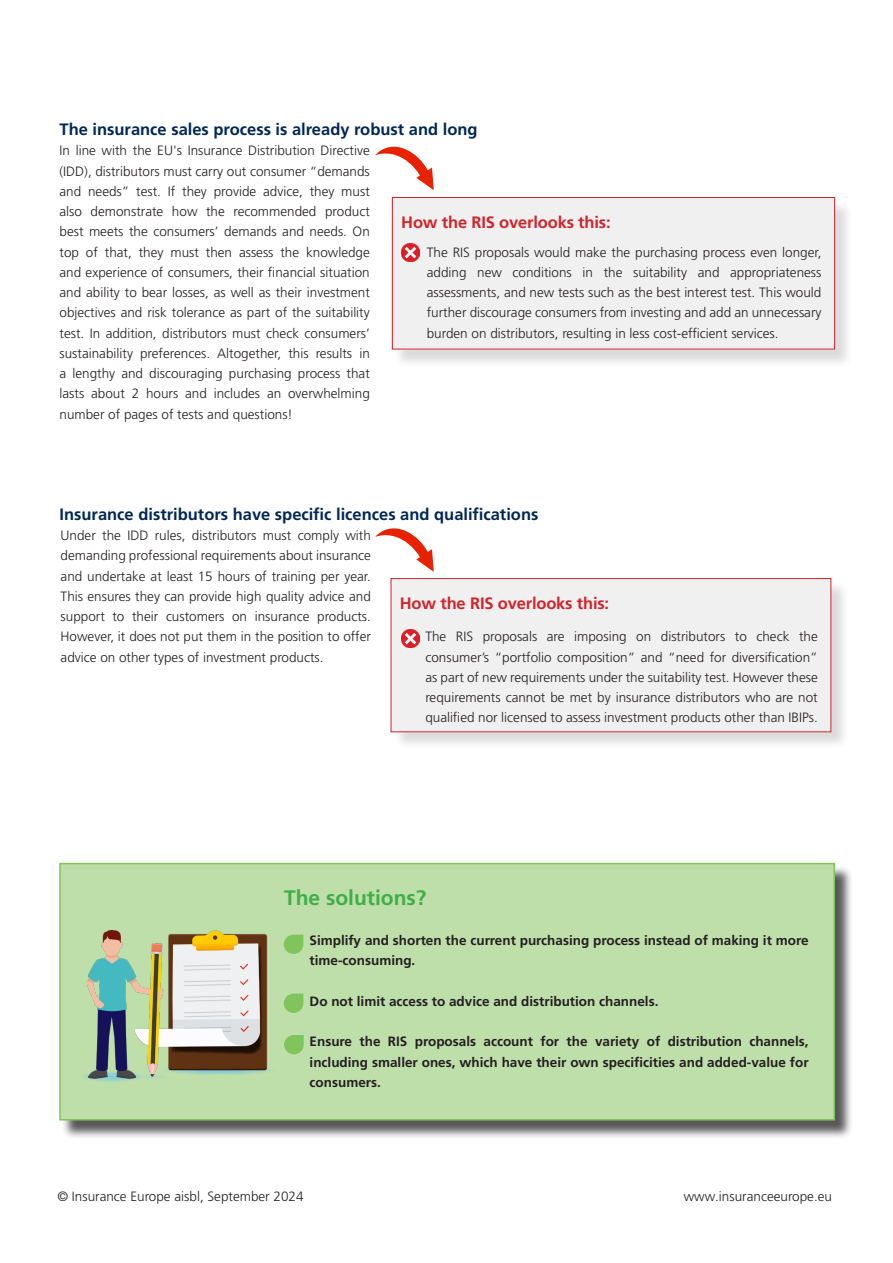
<style>
.page{position:relative;width:893px;height:1263px;background:#fff}
.page>*{position:absolute;margin:0;border:0;box-sizing:border-box;transform-origin:0 0}
.Heading1{font:700 21px "Frutiger LT Pro";color:#40ae49}
.Body_text{font:700 16.5px "Frutiger LT Pro";color:#002756}
.Heading2_no_grid{font:700 16.5px "Frutiger LT Pro";letter-spacing:-.01em;color:#d2232a}
.Body_text-2{font:300 13.5px/20.2px "Frutiger LT Pro";color:#231f20;text-align:justify}
.Body_text-3{font:700 13.5px/20.2px "Frutiger LT Pro";color:#231f20}
.Body_text-no_grid{font:300 13.5px "Frutiger LT Pro";color:#231f20}
</style>
<div class="page">
<div style="left:61px;top:865px;width:793px;height:274px;background:#231f20;opacity:.75"></div>
<div style="left:59px;top:863px;width:776px;height:257px;background:#bedeaa;border:2px solid #80c55b"></div>
<img style="left:84px;top:931px;width:187px;height:151px">
<div style="left:393px;top:580px;width:456px;height:170px;background:#231f20;opacity:.75"></div>
<div style="left:391px;top:578px;width:439px;height:153px;background:#f1f0f1"></div>
<div style="left:394px;top:200px;width:459px;height:169px;background:#231f20;opacity:.75"></div>
<div style="left:391px;top:198px;width:443px;height:152px;background:#f1f0f1"></div>
<div style="left:392px;top:197px;width:443px;height:152px;border:1px solid #d2232a"></div>
<svg style="left:375px;top:146px;width:59px;height:44px"></svg>
<div style="left:391px;top:578px;width:440px;height:154px;border:1px solid #d2232a"></div>
<img style="left:402px;top:630px;width:17px;height:17px">
<svg style="left:375px;top:528px;width:59px;height:44px"></svg>
<img style="left:402px;top:244px;width:17px;height:17px">
<svg style="left:283px;top:934px;width:21px;height:20px"></svg>
<svg style="left:284px;top:1035px;width:20px;height:20px"></svg>
<svg style="left:283px;top:993px;width:21px;height:20px"></svg>
<p class="Body_text" style="left:60px;top:120px;width:420px">The insurance sales process is already robust and long</p>
<p class="Body_text-2" style="left:60px;top:141px;width:312px">In line with the EU's Insurance Distribution Directive (IDD), distributors must carry out consumer “demands and needs” test. If they provide advice, they must also demonstrate how the recommended product best meets the consumers’ demands and needs. On top of that, they must then assess the knowledge and experience of consumers, their financial situation and ability to bear losses, as well as their investment objectives and risk tolerance as part of the suitability test. In addition, distributors must check consumers’ sustainability preferences. Altogether, this results in a lengthy and discouraging purchasing process that lasts about 2 hours and includes an overwhelming number of pages of tests and questions!</p>
<p class="Heading2_no_grid" style="left:401px;top:212px;width:211px">How the RIS overlooks this:</p>
<p class="Body_text-2" style="left:427px;top:242px;width:396px">The RIS proposals would make the purchasing process even longer, adding new conditions in the suitability and appropriateness assessments, and new tests such as the best interest test. This would further discourage consumers from investing and add an unnecessary burden on distributors, resulting in less cost-efficient services.</p>
<p class="Body_text" style="left:60px;top:504px;width:480px">Insurance distributors have specific licences and qualifications</p>
<p class="Body_text-2" style="left:61px;top:525px;width:312px">Under the IDD rules, distributors must comply with demanding professional requirements about insurance and undertake at least 15 hours of training per year.<br>This ensures they can provide high quality advice and support to their customers on insurance products.<br>However, it does not put them in the position to offer advice on other types of investment products.</p>
<p class="Heading2_no_grid" style="left:400px;top:593px;width:211px">How the RIS overlooks this:</p>
<p class="Body_text-2" style="left:425px;top:627px;width:394px">The RIS proposals are imposing on distributors to check the consumer’s “portfolio composition” and “need for diversification” as part of new requirements under the suitability test. However these requirements cannot be met by insurance distributors who are not qualified nor licensed to assess investment products other than IBIPs.</p>
<p class="Heading1" style="left:284px;top:885px;width:144px">The solutions?</p>
<p class="Body_text-3" style="left:310px;top:930px;width:500px">Simplify and shorten the current purchasing process instead of making it more time-consuming.</p>
<p class="Body_text-3" style="left:310px;top:991px;width:350px">Do not limit access to advice and distribution channels.</p>
<p class="Body_text-3" style="left:310px;top:1032px;width:500px;text-align:justify">Ensure the RIS proposals account for the variety of distribution channels, including smaller ones, which have their own specificities and added-value for consumers.</p>
<p class="Body_text-no_grid" style="left:57px;top:1188px;width:248px">© Insurance Europe aisbl, September 2024</p>
<p class="Body_text-no_grid" style="left:684px;top:1188px;width:150px">www.insuranceeurope.eu</p>
</div>
